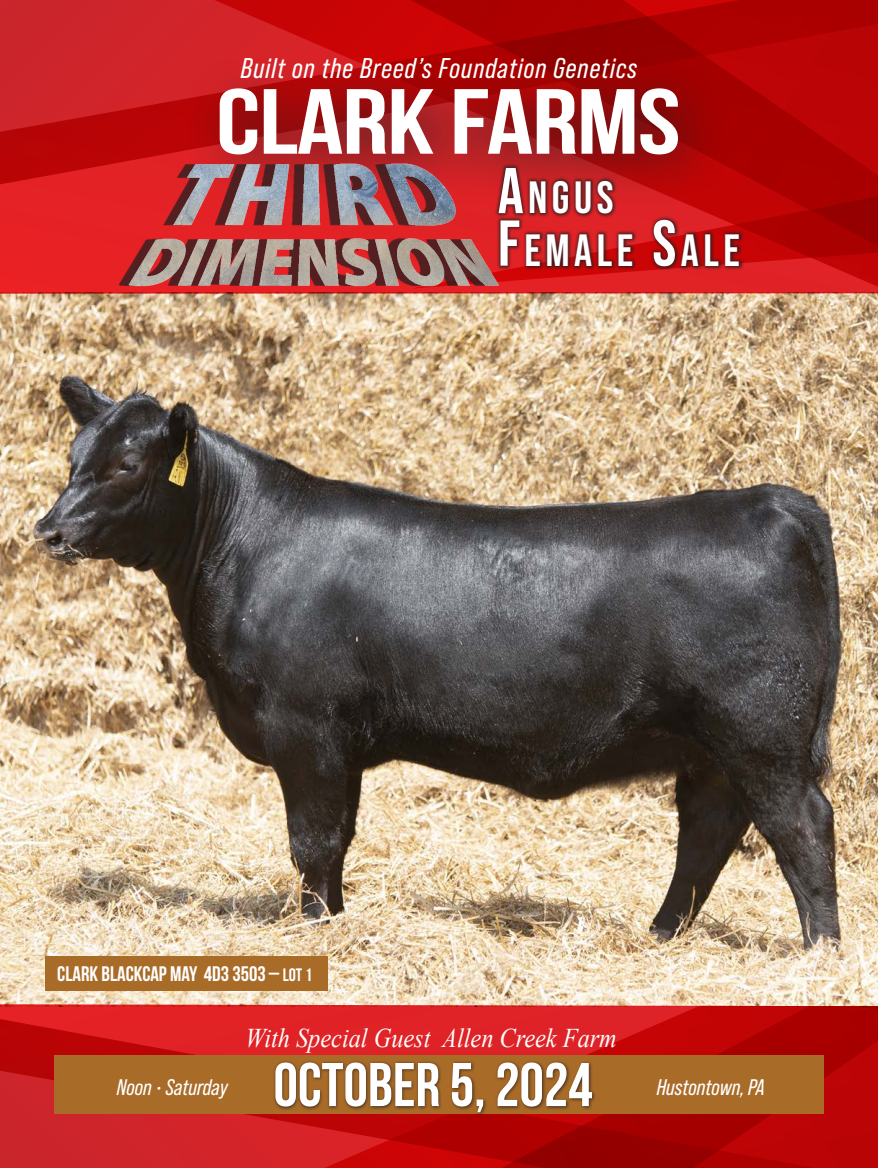
<style>
.page{position:relative;width:878px;height:1168px;background:#fff}
.page>*{position:absolute;margin:0;border:0;box-sizing:border-box;transform-origin:0 0}
.t1{font:700 92.25px "Bebas Neue";letter-spacing:-.01em;color:#fff;scale:1.24 1}
.t2{font:700 61.5px "Bebas Neue";color:#fff}
.t3{font:700 45.15px "Bebas Neue Pro";letter-spacing:.1em;color:#fff}
.t4{font:italic 28.5px "Bebas Neue Pro";letter-spacing:.04em;color:#fff}
.t5{font:italic 27px "Times New Roman";color:#fff;scale:.9 1}
.t6{font:italic 22.5px "Bebas Neue Pro";color:#fff}
.t7{font:700 21px "Bebas Neue";color:#fff}
.s1{font-size:64.5px}
.s2{font-size:18px}
</style>
<div class="page">
<img style="left:0;top:320px;width:878px;height:684px">
<svg style="left:0;top:1004px;width:432px;height:164px;background:#d21e22"></svg>
<svg style="left:432px;top:1004px;width:446px;height:164px;background:#ba0c0c"></svg>
<svg style="left:0;top:0;width:878px;height:320px;background:#d03733"></svg>
<svg style="left:412px;top:0;width:466px;height:288px;background:#b40405"></svg>
<div style="left:185px;top:54px;width:546px;height:155px;background:#231f20;opacity:.75"></div>
<img style="left:99px;top:147px;width:419px;height:185px">
<div style="left:494px;top:164px;width:250px;height:107px;background:#231f20;opacity:.75"></div>
<div style="left:54px;top:1055px;width:770px;height:59px;background:#a96b28"></div>
<div style="left:46px;top:956px;width:282px;height:35px;background:#a96b28"></div>
<div style="left:273px;top:1060px;width:323px;height:56px;background:#231f20;opacity:.75"></div>
<p class="t4" style="left:241px;top:52px;width:398px">Built on the Breed’s Foundation Genetics</p>
<p class="t1" style="left:216px;top:71px;width:376px">CLARK FARMS</p>
<p class="t3" style="left:498px;top:172px;width:117px"><span class="s1">A</span>NGUS</p>
<p class="t3" style="left:498px;top:224px;width:243px"><span class="s1">F</span>EMALE <span class="s1">S</span>ALE</p>
<p class="t7" style="left:57px;top:962px;width:256px">CLARK BLACKCAP MAY 4D3 3503 – <span class="s2">LOT 1</span></p>
<p class="t6" style="left:117px;top:1075px;width:113px">Noon • Saturday</p>
<p class="t5" style="left:245px;top:1019px;width:414px">With Special Guest Allen Creek Farm</p>
<p class="t2" style="left:273px;top:1051px;width:320px">OCTOBER 5, 2024</p>
<p class="t6" style="left:656px;top:1075px;width:110px">Hustontown, PA</p>
</div>
